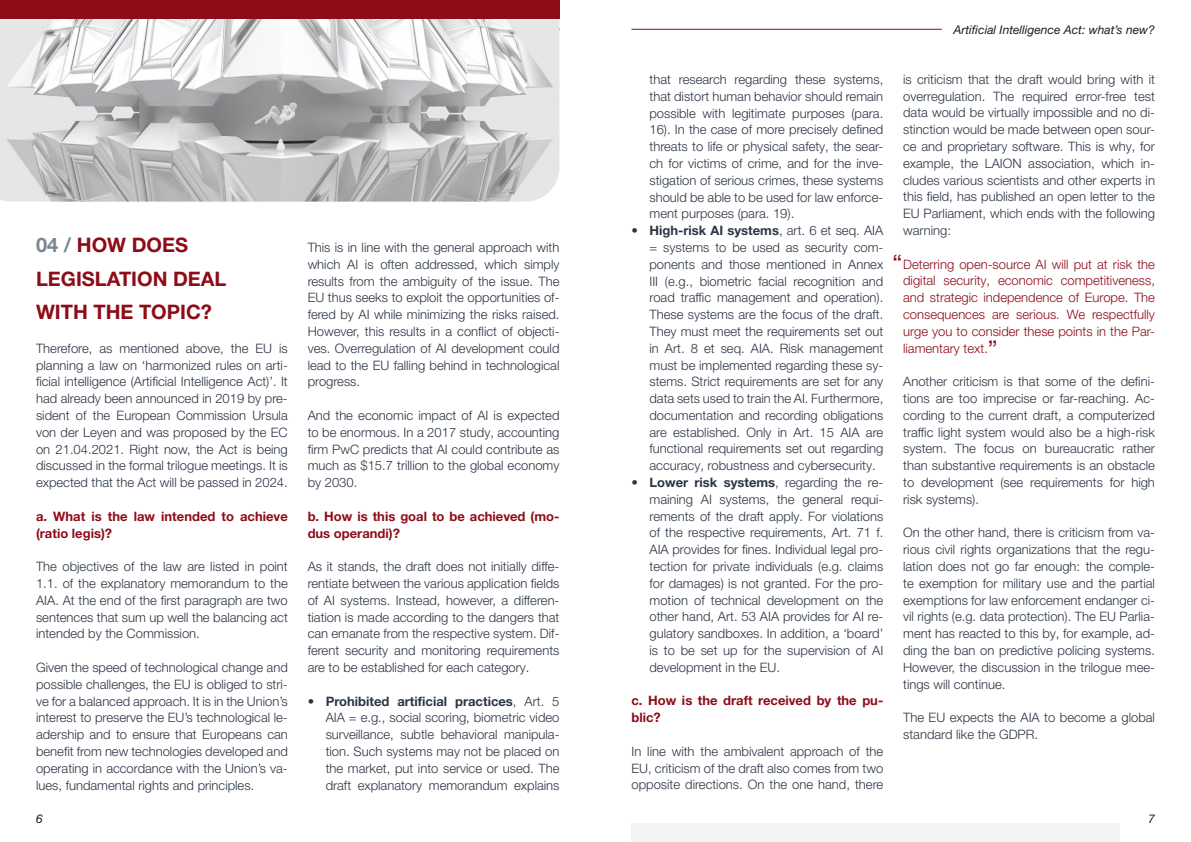
<style>
.page{position:relative;width:1191px;height:842px;background:#fff}
.page>*{position:absolute;margin:0;border:0;box-sizing:border-box;transform-origin:0 0}
.t1{font:23px "Helvetica Neue LT Pro";color:#8d0c18}
.t2{font:700 20px/33.6px "Helvetica Neue LT Pro";color:#8d0c18}
.t3{font:300 13px/16.8px "Helvetica Neue LT Pro";color:#2b3544;text-align:justify}
.t4{font:300 13px/16.8px "Helvetica Neue LT Pro";color:#8d0c18;text-align:justify}
.t5{font:700 13px/16.8px "Helvetica Neue LT Pro";color:#8d0c18}
.t6{font:italic 12px "Helvetica Neue LT Pro";color:#1d1d1b}
.s1{color:#798794}
.s2{font-weight:700}
</style>
<div class="page">
<hr style="left:250px;top:29px;width:310px;height:1px;background:#8d0c18">
<hr style="left:631px;top:29px;width:310px;height:1px;background:#8d0c18">
<img style="left:0;top:19px;width:559px;height:183px">
<div style="left:0;top:0;width:559px;height:19px;background:#8d0c18"></div>
<div style="left:631px;top:823px;width:488px;height:19px;background:#f3f3f4"></div>
<h2 class="t2" style="left:36px;top:228px;width:192px"><span class="s1">04 /</span> HOW DOES<br>LEGISLATION DEAL<br>WITH THE TOPIC?</h2>
<p class="t3" style="left:36px;top:340px;width:253px">Therefore, as mentioned above, the EU is planning a law on ‘harmonized rules on arti&shy;ficial intelligence (Artificial Intelligence Act)’. It had already been announced in 2019 by pre&shy;sident of the European Commission Ursula von der Leyen and was proposed by the EC on 21.04.2021. Right now, the Act is being discussed in the formal trilogue meetings. It is expected that the Act will be passed in 2024.</p>
<p class="t5" style="left:36px;top:507px;width:253px">a. What is the law intended to achieve (ratio legis)?</p>
<p class="t3" style="left:36px;top:558px;width:253px">The objectives of the law are listed in point 1.1. of the explanatory memorandum to the AIA. At the end of the first paragraph are two sentences that sum up well the balancing act intended by the Commission.</p>
<p class="t3" style="left:36px;top:659px;width:253px">Given the speed of technological change and possible challenges, the EU is obliged to stri&shy;ve for a balanced approach. It is in the Union’s interest to preserve the EU’s technological le&shy;adership and to ensure that Europeans can benefit from new technologies developed and operating in accordance with the Union’s va&shy;lues, fundamental rights and principles.</p>
<p class="t3" style="left:308px;top:239px;width:253px">This is in line with the general approach with which AI is often addressed, which simply results from the ambiguity of the issue. The EU thus seeks to exploit the opportunities of&shy;fered by AI while minimizing the risks raised.<br>However, this results in a conflict of objecti&shy;ves. Overregulation of AI development could lead to the EU falling behind in technological progress.</p>
<p class="t3" style="left:308px;top:407px;width:253px">And the economic impact of AI is expected to be enormous. In a 2017 study, accounting firm PwC predicts that AI could contribute as much as $15.7 trillion to the global economy by 2030.</p>
<p class="t5" style="left:308px;top:507px;width:253px">b. How is this goal to be achieved (mo&shy;dus operandi)?</p>
<p class="t3" style="left:308px;top:558px;width:253px">As it stands, the draft does not initially diffe&shy;rentiate between the various application fields of AI systems. Instead, however, a differen&shy;tiation is made according to the dangers that can emanate from the respective system. Dif&shy;ferent security and monitoring requirements are to be established for each category.</p>
<p class="t3" style="left:326px;top:692px;width:235px;text-indent:-18px"><span class="s2">• Prohibited artificial practices</span>, Art. 5<br>AIA = e.g., social scoring, biometric video surveillance, subtle behavioral manipula&shy;tion. Such systems may not be placed on the market, put into service or used. The draft explanatory memorandum explains</p>
<p class="t6" style="left:953px;top:22px;width:203px">Artificial Intelligence Act: what’s new?</p>
<p class="t3" style="left:649px;top:71px;width:235px">that research regarding these systems, that distort human behavior should remain possible with legitimate purposes (para.<br>16). In the case of more precisely defined threats to life or physical safety, the sear&shy;ch for victims of crime, and for the inve&shy;stigation of serious crimes, these systems should be able to be used for law enforce&shy;ment purposes (para. 19).</p>
<p class="t3" style="left:649px;top:222px;width:235px;text-indent:-18px"><span class="s2">• High-risk AI systems</span>, art. 6 et seq. AIA = systems to be used as security com&shy;ponents and those mentioned in Annex III (e.g., biometric facial recognition and road traffic management and operation).<br>These systems are the focus of the draft.<br>They must meet the requirements set out in Art. 8 et seq. AIA. Risk management must be implemented regarding these sy&shy;stems. Strict requirements are set for any data sets used to train the AI. Furthermore, documentation and recording obligations are established. Only in Art. 15 AIA are functional requirements set out regarding accuracy, robustness and cybersecurity.</p>
<p class="t3" style="left:649px;top:474px;width:235px;text-indent:-18px"><span class="s2">• Lower risk systems</span>, regarding the re&shy;maining AI systems, the general requi&shy;rements of the draft apply. For violations of the respective requirements, Art. 71 f.<br>AIA provides for fines. Individual legal pro&shy;tection for private individuals (e.g. claims for damages) is not granted. For the pro&shy;motion of technical development on the other hand, Art. 53 AIA provides for AI re&shy;gulatory sandboxes. In addition, a ‘board’ is to be set up for the supervision of AI development in the EU.</p>
<p class="t5" style="left:631px;top:692px;width:253px">c. How is the draft received by the pu&shy;blic?</p>
<p class="t3" style="left:631px;top:742px;width:253px">In line with the ambivalent approach of the EU, criticism of the draft also comes from two opposite directions. On the one hand, there</p>
<p class="t3" style="left:903px;top:70px;width:253px">is criticism that the draft would bring with it overregulation. The required error-free test data would be virtually impossible and no di&shy;stinction would be made between open sour&shy;ce and proprietary software. This is why, for example, the LAION association, which in&shy;cludes various scientists and other experts in this field, has published an open letter to the EU Parliament, which ends with the following warning:</p>
<p class="t4" style="left:903px;top:255px;width:253px">Deterring open-source AI will put at risk the digital security, economic competitiveness, and strategic independence of Europe. The consequences are serious. We respectfully urge you to consider these points in the Par&shy;liamentary text.</p>
<p class="t3" style="left:903px;top:373px;width:253px">Another criticism is that some of the defini&shy;tions are too imprecise or far-reaching. Ac&shy;cording to the current draft, a computerized traffic light system would also be a high-risk system. The focus on bureaucratic rather than substantive requirements is an obstacle to development (see requirements for high risk systems).</p>
<p class="t3" style="left:903px;top:524px;width:253px">On the other hand, there is criticism from va&shy;rious civil rights organizations that the regu&shy;lation does not go far enough: the comple&shy;te exemption for military use and the partial exemptions for law enforcement endanger ci&shy;vil rights (e.g. data protection). The EU Parlia&shy;ment has reacted to this by, for example, ad&shy;ding the ban on predictive policing systems.<br>However, the discussion in the trilogue mee&shy;tings will continue.</p>
<p class="t3" style="left:903px;top:709px;width:253px">The EU expects the AIA to become a global standard like the GDPR.</p>
<h1 class="t1" style="left:892px;top:249px;width:11px">“</h1>
<h1 class="t1" style="left:987px;top:335px;width:11px">”</h1>
<p class="t6" style="left:36px;top:812px;width:8px">6</p>
<p class="t6" style="left:1148px;top:812px;width:8px">7</p>
</div>
